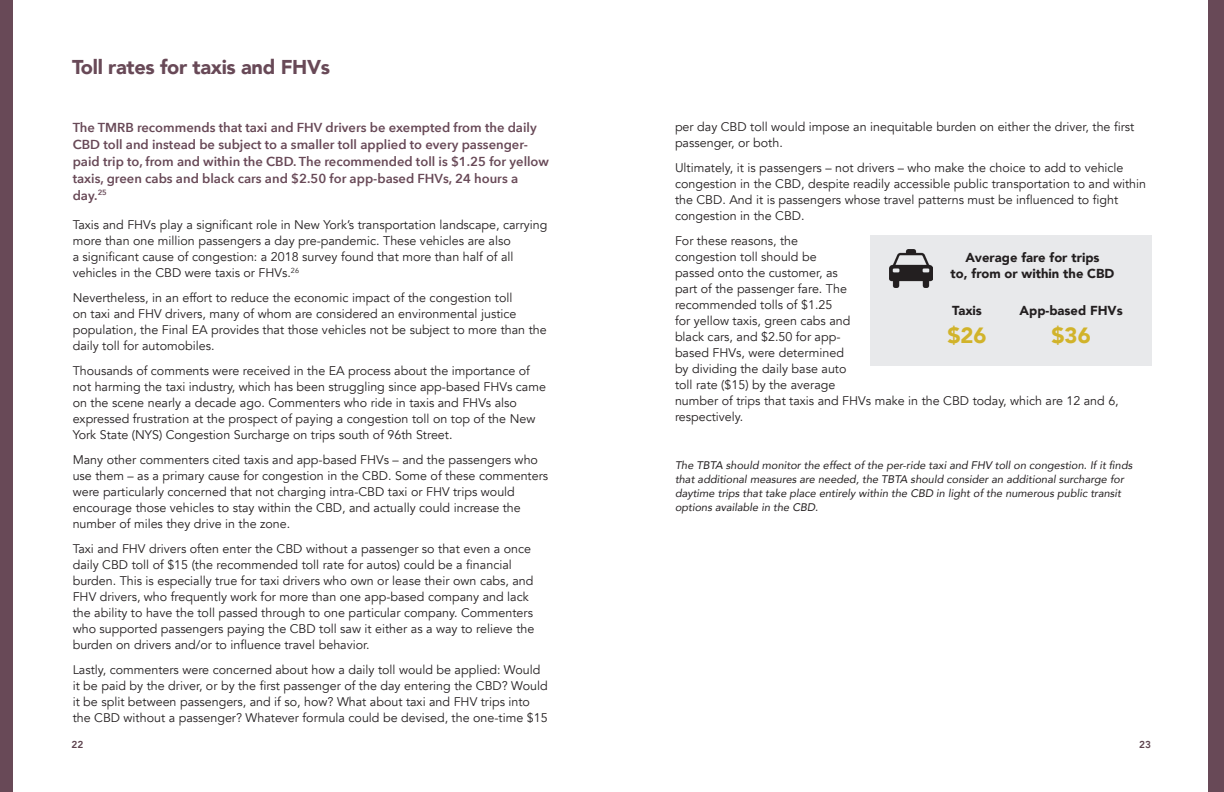
<style>
.page{position:relative;width:1224px;height:792px;background:#fff}
.page>*{position:absolute;margin:0;border:0;box-sizing:border-box;transform-origin:0 0}
.sub_sub_header{font:900 22px "Avenir";color:#d1b32a}
.Small_header{font:900 20px "Avenir";letter-spacing:-.015em;color:#684957}
.Chart_header2{font:600 13px/17px "Avenir Next";color:#684957}
.sub_sub_header-2{font:900 13px/16px "Avenir";color:#231f20;text-align:center}
.copy{font:12.5px/16px "Avenir";color:#231f20}
.caption{font:italic 11px/14px "Avenir";color:#231f20}
.t1{font:800 10px "Avenir";color:#5d424d}
</style>
<div class="page">
<div style="left:0;top:0;width:13px;height:792px;background:#684957"></div>
<div style="left:1209px;top:0;width:15px;height:792px;background:#684957"></div>
<div style="left:870px;top:235px;width:282px;height:131px;background:#e8e9eb"></div>
<img style="left:889px;top:249px;width:44px;height:39px">
<p class="Small_header" style="left:72px;top:50px;width:260px">Toll rates for taxis and FHVs</p>
<p class="Chart_header2" style="left:73px;top:118px;width:478px">The TMRB recommends that taxi and FHV drivers be exempted from the daily CBD toll and instead be subject to a smaller toll applied to every passenger&shy;paid trip to, from and within the CBD. The recommended toll is $1.25 for yellow taxis, green cabs and black cars and $2.50 for app-based FHVs, 24 hours a day.<sup>25</sup></p>
<p class="copy" style="left:73px;top:217px;width:476px">Taxis and FHVs play a significant role in New York’s transportation landscape, carrying more than one million passengers a day pre-pandemic. These vehicles are also<br>a significant cause of congestion: a 2018 survey found that more than half of all vehicles in the CBD were taxis or FHVs.<sup>26</sup></p>
<p class="copy" style="left:73px;top:290px;width:476px">Nevertheless, in an effort to reduce the economic impact of the congestion toll<br>on taxi and FHV drivers, many of whom are considered an environmental justice population, the Final EA provides that those vehicles not be subject to more than the daily toll for automobiles.</p>
<p class="copy" style="left:73px;top:363px;width:475px">Thousands of comments were received in the EA process about the importance of not harming the taxi industry, which has been struggling since app-based FHVs came on the scene nearly a decade ago. Commenters who ride in taxis and FHVs also expressed frustration at the prospect of paying a congestion toll on top of the New York State (NYS) Congestion Surcharge on trips south of 96th Street.</p>
<p class="copy" style="left:73px;top:452px;width:477px">Many other commenters cited taxis and app-based FHVs – and the passengers who use them – as a primary cause for congestion in the CBD. Some of these commenters were particularly concerned that not charging intra-CBD taxi or FHV trips would encourage those vehicles to stay within the CBD, and actually could increase the number of miles they drive in the zone.</p>
<p class="copy" style="left:73px;top:541px;width:463px">Taxi and FHV drivers often enter the CBD without a passenger so that even a once daily CBD toll of $15 (the recommended toll rate for autos) could be a financial burden. This is especially true for taxi drivers who own or lease their own cabs, and FHV drivers, who frequently work for more than one app-based company and lack the ability to have the toll passed through to one particular company. Commenters who supported passengers paying the CBD toll saw it either as a way to relieve the burden on drivers and/or to influence travel behavior.</p>
<p class="copy" style="left:73px;top:662px;width:477px">Lastly, commenters were concerned about how a daily toll would be applied: Would it be paid by the driver, or by the first passenger of the day entering the CBD? Would it be split between passengers, and if so, how? What about taxi and FHV trips into the CBD without a passenger? Whatever formula could be devised, the one-time $15</p>
<p class="copy" style="left:675px;top:119px;width:461px">per day CBD toll would impose an inequitable burden on either the driver, the first passenger, or both.</p>
<p class="copy" style="left:675px;top:160px;width:473px">Ultimately, it is passengers – not drivers – who make the choice to add to vehicle congestion in the CBD, despite readily accessible public transportation to and within the CBD. And it is passengers whose travel patterns must be influenced to fight congestion in the CBD.</p>
<p class="copy" style="left:675px;top:233px;width:445px">For these reasons, the<br>congestion toll should be<br>passed onto the customer, as<br>part of the passenger fare. The<br>recommended tolls of $1.25<br>for yellow taxis, green cabs and<br>black cars, and $2.50 for app-<br>based FHVs, were determined<br>by dividing the daily base auto<br>toll rate ($15) by the average<br>number of trips that taxis and FHVs make in the CBD today, which are 12 and 6, respectively.</p>
<p class="caption" style="left:675px;top:458px;width:459px">The TBTA should monitor the effect of the per-ride taxi and FHV toll on congestion. If it finds that additional measures are needed, the TBTA should consider an additional surcharge for daytime trips that take place entirely within the CBD in light of the numerous public transit options available in the CBD.</p>
<p class="sub_sub_header-2" style="left:951px;top:249px;width:165px">Average fare for trips<br>to, from or within the CBD</p>
<p class="sub_sub_header-2" style="left:1020px;top:302px;width:105px">App-based FHVs</p>
<p class="sub_sub_header" style="left:1052px;top:317px;width:41px">$36</p>
<p class="sub_sub_header-2" style="left:952px;top:302px;width:31px">Taxis</p>
<p class="sub_sub_header" style="left:948px;top:317px;width:41px">$26</p>
<p class="t1" style="left:72px;top:737px;width:13px">22</p>
<p class="t1" style="left:1139px;top:737px;width:13px">23</p>
</div>
